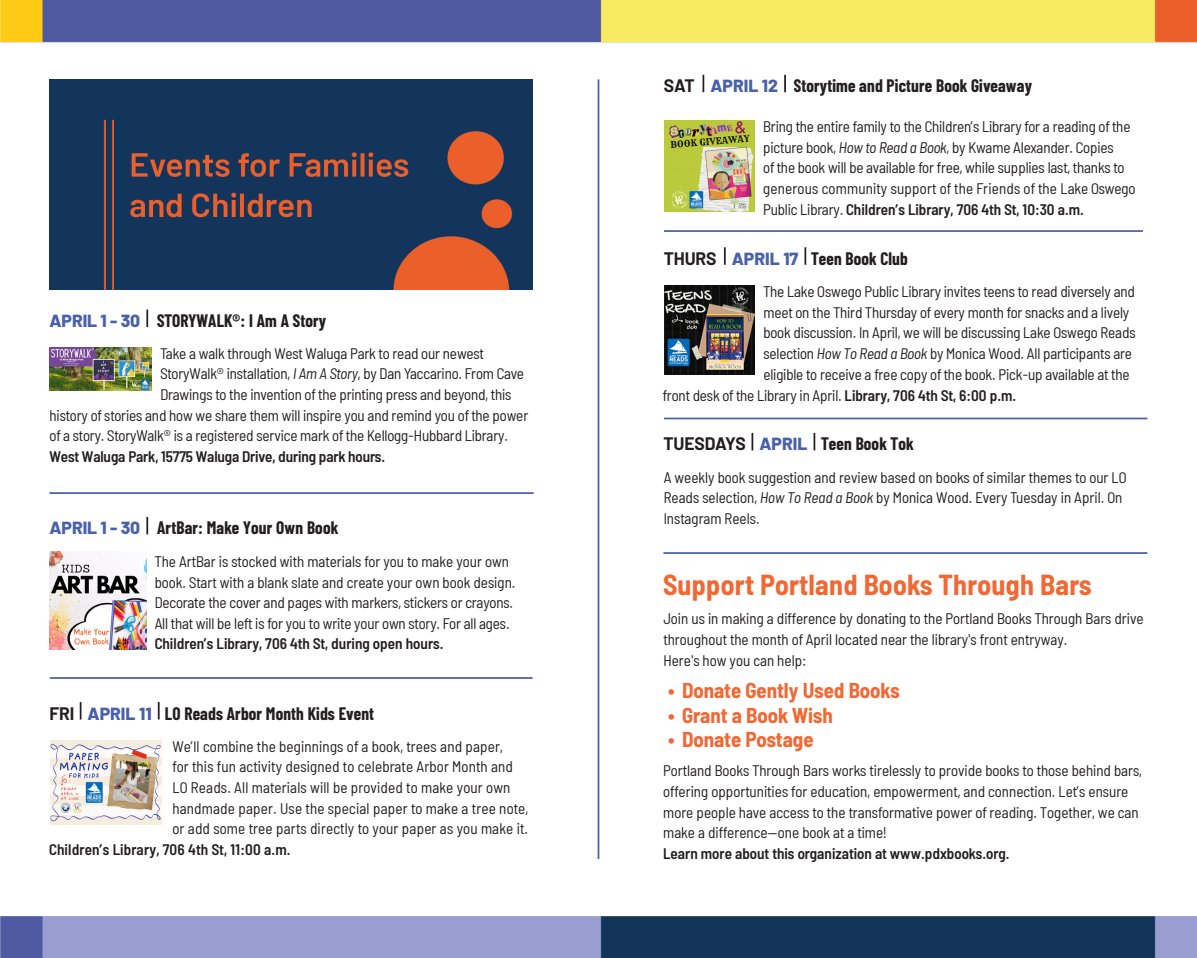
<style>
.page{position:relative;width:1197px;height:958px;background:#fff}
.page>*{position:absolute;margin:0;border:0;box-sizing:border-box;transform-origin:0 0}
.Heading__Event{font:700 semi-condensed 28.35px "Barlow";letter-spacing:.01em;color:#f16834}
.t1{font:700 semi-condensed 21px "Barlow";color:#f16834}
.Heading__Event-2{font:700 17.68px "Barlow Condensed";letter-spacing:.01em;color:#231f20}
.Heading__Day{font:700 17.68px "Barlow";letter-spacing:-.005em;color:#231f20}
.Heading__Date{font:800 17.5px "Barlow";color:#4961aa}
.Heading__Date_One_Divider{font:800 17.5px "Barlow";letter-spacing:-.005em;color:#4961aa}
.Barlow_8_75__11_79{font:semi-condensed 15.4px/20.7px "Barlow";letter-spacing:-.01em;color:#231f20}
.Styckeformat_1{font:semi-condensed 15.4px/20.7px "Barlow";color:#231f20}
.Barlow_8_75__11_79-2{font:semi-condensed 15.4px "Barlow";letter-spacing:.01em;color:#231f20}
.Body_Text__Bold{font:semi-condensed 15.4px/20.7px "Barlow";color:#231f20}
.Barlow_8_75__11_79-3{font:600 semi-condensed 15.4px "Barlow";letter-spacing:-.01em;color:#231f20}
.Barlow_8_75__11_79-4{font:600 semi-condensed 15.4px "Barlow";letter-spacing:.01em;color:#231f20}
.s1{font-style:italic}
.s2{font-weight:600}
</style>
<div class="page">
<img style="left:0;top:0;width:1197px;height:958px">
<hr style="left:598px;top:79px;width:1px;height:780px;background:#4961aa">
<svg style="left:724px;top:247px;width:2px;height:18px"></svg>
<svg style="left:805px;top:247px;width:1px;height:18px"></svg>
<svg style="left:752px;top:433px;width:1px;height:17px"></svg>
<svg style="left:814px;top:433px;width:1px;height:17px"></svg>
<img style="left:664px;top:286px;width:90px;height:88px">
<svg style="left:703px;top:75px;width:1px;height:17px"></svg>
<svg style="left:784px;top:75px;width:2px;height:17px"></svg>
<img style="left:664px;top:121px;width:91px;height:90px">
<svg style="left:80px;top:702px;width:2px;height:17px"></svg>
<svg style="left:158px;top:702px;width:2px;height:17px"></svg>
<img style="left:50px;top:740px;width:112px;height:84px">
<svg style="left:146px;top:517px;width:2px;height:17px"></svg>
<img style="left:49px;top:551px;width:97px;height:98px">
<svg style="left:146px;top:309px;width:2px;height:18px"></svg>
<img style="left:50px;top:347px;width:102px;height:44px">
<img style="left:50px;top:79px;width:483px;height:211px">
<hr style="left:49px;top:492px;width:485px;height:2px;background:#4961aa">
<hr style="left:50px;top:677px;width:483px;height:2px;background:#4961aa">
<hr style="left:664px;top:230px;width:479px;height:2px;background:#4961aa">
<hr style="left:664px;top:417px;width:483px;height:2px;background:#4961aa">
<hr style="left:663px;top:552px;width:484px;height:2px;background:#4961aa">
<p class="Heading__Date_One_Divider" style="left:50px;top:308px;width:92px">APRIL 1 - 30</p>
<p class="Heading__Event-2" style="left:157px;top:308px;width:171px">STORYWALK®: I Am A Story</p>
<p class="Barlow_8_75__11_79" style="left:160px;top:342px;width:325px">Take a walk through West Waluga Park to read our newest</p>
<p class="Barlow_8_75__11_79" style="left:160px;top:362px;width:365px">StoryWalk® installation, <span class="s1">I Am A Story</span>, by Dan Yaccarino. From Cave</p>
<p class="Barlow_8_75__11_79" style="left:160px;top:383px;width:353px">Drawings to the invention of the printing press and beyond, this</p>
<p class="Barlow_8_75__11_79" style="left:50px;top:403px;width:480px">history of stories and how we share them will inspire you and remind you of the power</p>
<p class="Barlow_8_75__11_79" style="left:50px;top:424px;width:460px">of a story. StoryWalk® is a registered service mark of the Kellogg-Hubbard Library.</p>
<p class="Barlow_8_75__11_79-3" style="left:50px;top:445px;width:337px">West Waluga Park, 15775 Waluga Drive, during park hours.</p>
<p class="Heading__Date_One_Divider" style="left:50px;top:515px;width:92px">APRIL 1 - 30</p>
<p class="Heading__Event-2" style="left:157px;top:515px;width:182px">ArtBar: Make Your Own Book</p>
<p class="Barlow_8_75__11_79" style="left:155px;top:550px;width:362px">The ArtBar is stocked with materials for you to make your own book. Start with a blank slate and create your own book design.<br>Decorate the cover and pages with markers, stickers or crayons.<br>All that will be left is for you to write your own story. For all ages.<br><span class="s2">Children’s Library, 706 4th St, during open hours.</span></p>
<p class="Heading__Day" style="left:49px;top:700px;width:26px">FRI</p>
<p class="Heading__Date" style="left:88px;top:700px;width:66px">APRIL 11</p>
<p class="Heading__Event-2" style="left:165px;top:700px;width:211px">LO Reads Arbor Month Kids Event</p>
<p class="Barlow_8_75__11_79-2" style="left:172px;top:735px;width:332px">We’ll combine the beginnings of a book, trees and paper,</p>
<p class="Barlow_8_75__11_79-2" style="left:172px;top:755px;width:342px">for this fun activity designed to celebrate Arbor Month and</p>
<p class="Barlow_8_75__11_79-2" style="left:172px;top:776px;width:340px">LO Reads. All materials will be provided to make your own</p>
<p class="Barlow_8_75__11_79-2" style="left:172px;top:797px;width:357px">handmade paper. Use the special paper to make a tree note,</p>
<p class="Barlow_8_75__11_79-2" style="left:172px;top:817px;width:357px">or add some tree parts directly to your paper as you make it.</p>
<p class="Barlow_8_75__11_79-4" style="left:49px;top:838px;width:243px">Children’s Library, 706 4th St, 11:00 a.m.</p>
<p class="Heading__Day" style="left:664px;top:73px;width:32px">SAT</p>
<p class="Heading__Date" style="left:710px;top:73px;width:69px">APRIL 12</p>
<p class="Heading__Event-2" style="left:794px;top:73px;width:240px">Storytime and Picture Book Giveaway</p>
<p class="Barlow_8_75__11_79" style="left:763px;top:115px;width:374px">Bring the entire family to the Children’s Library for a reading of the picture book, <span class="s1">How to Read a Book,</span> by Kwame Alexander. Copies<br>of the book will be available for free, while supplies last, thanks to generous community support of the Friends of the Lake Oswego Public Library. <span class="s2">Children’s Library, 706 4th St, 10:30 a.m.</span></p>
<p class="Heading__Day" style="left:664px;top:245px;width:55px">THURS</p>
<p class="Heading__Date" style="left:732px;top:245px;width:68px">APRIL 17</p>
<p class="Heading__Event-2" style="left:811px;top:246px;width:98px">Teen Book Club</p>
<p class="Barlow_8_75__11_79" style="left:763px;top:280px;width:373px">The Lake Oswego Public Library invites teens to read diversely and</p>
<p class="Barlow_8_75__11_79" style="left:763px;top:300px;width:367px">meet on the Third Thursday of every month for snacks and a lively</p>
<p class="Barlow_8_75__11_79" style="left:763px;top:321px;width:374px">book discussion. In April, we will be discussing Lake Oswego Reads</p>
<p class="Barlow_8_75__11_79" style="left:763px;top:342px;width:370px">selection <span class="s1">How To Read a Book</span> by Monica Wood. All participants are</p>
<p class="Barlow_8_75__11_79" style="left:763px;top:362px;width:368px">eligible to receive a free copy of the book. Pick-up available at the</p>
<p class="Barlow_8_75__11_79" style="left:663px;top:383px;width:355px">front desk of the Library in April. <span class="s2">Library, 706 4th St, 6:00 p.m.</span></p>
<p class="Heading__Day" style="left:663px;top:431px;width:84px">TUESDAYS</p>
<p class="Heading__Date" style="left:759px;top:431px;width:50px">APRIL</p>
<p class="Heading__Event-2" style="left:821px;top:431px;width:94px">Teen Book Tok</p>
<p class="Barlow_8_75__11_79" style="left:664px;top:465px;width:464px">A weekly book suggestion and review based on books of similar themes to our LO<br>Reads selection, <span class="s1">How To Read a Book</span> by Monica Wood. Every Tuesday in April. On<br>Instagram Reels.</p>
<p class="Heading__Event" style="left:663px;top:564px;width:430px">Support Portland Books Through Bars</p>
<p class="Body_Text__Bold" style="left:663px;top:607px;width:482px">Join us in making a difference by donating to the Portland Books Through Bars drive throughout the month of April located near the library's front entryway.<br>Here's how you can help:</p>
<p class="t1" style="left:668px;top:675px;width:233px">• Donate Gently Used Books</p>
<p class="t1" style="left:668px;top:700px;width:167px">• Grant a Book Wish</p>
<p class="t1" style="left:668px;top:724px;width:147px">• Donate Postage</p>
<p class="Styckeformat_1" style="left:663px;top:759px;width:480px">Portland Books Through Bars works tirelessly to provide books to those behind bars, offering opportunities for education, empowerment, and connection. Let’s ensure more people have access to the transformative power of reading. Together, we can make a difference—one book at a time!<br><span class="s2">Learn more about this organization at www.pdxbooks.org.</span></p>
</div>
